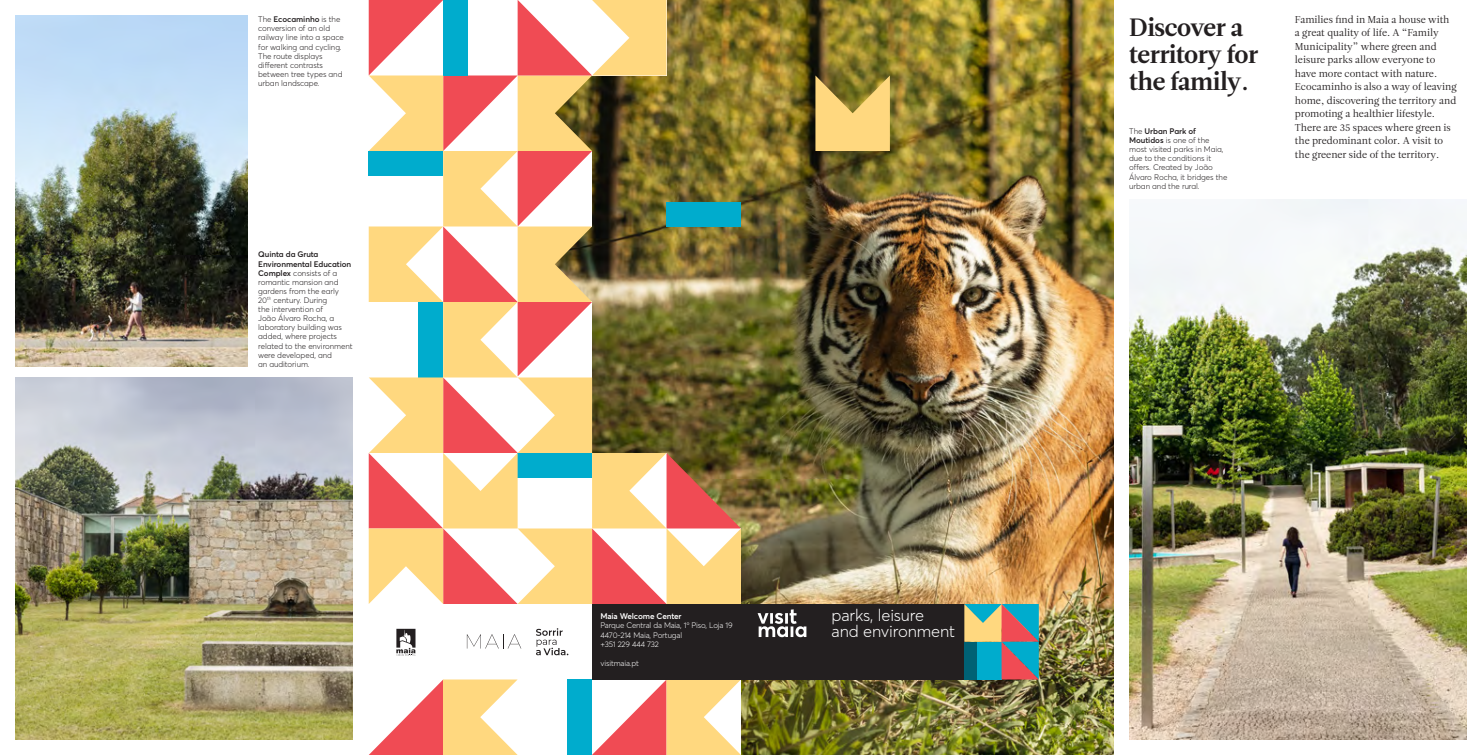
<style>
.page{position:relative;width:1482px;height:755px;background:#fff}
.page>*{position:absolute;margin:0;border:0;box-sizing:border-box;transform-origin:0 0}
.t1{font:700 25px/26.9px "Leitura Two";letter-spacing:-.015em;color:#231f20}
.t2{font:300 16.5px/16px "Averta";letter-spacing:-.01em;color:#fff}
.t3{font:10px/13.5px "Leitura Two";color:#231f20}
.t4{font:600 8.12px "Averta";letter-spacing:-.015em;color:#fff}
.t5{font:300 8px/9.1px "Averta";letter-spacing:-.01em;color:#231f20}
.t6{font:300 7.88px/9.4px "Averta";letter-spacing:-.015em;color:#fff}
.s1{font-weight:600}
</style>
<div class="page">
<img style="left:741px;top:0;width:372px;height:755px">
<div style="left:567px;top:679px;width:25px;height:76px;background:#00accd"></div>
<svg style="left:369px;top:679px;width:148px;height:76px"></svg>
<svg style="left:592px;top:679px;width:149px;height:76px"></svg>
<svg style="left:815px;top:75px;width:74px;height:76px;background:#dbbc67"></svg>
<img style="left:16px;top:16px;width:231px;height:351px">
<img style="left:16px;top:377px;width:337px;height:362px">
<div style="left:592px;top:604px;width:372px;height:75px;background:#231f20"></div>
<svg style="left:964px;top:604px;width:74px;height:75px;background:#6c9597"></svg>
<svg style="left:757px;top:609px;width:49px;height:28px"></svg>
<svg style="left:467px;top:634px;width:54px;height:14px"></svg>
<svg style="left:536px;top:628px;width:32px;height:27px"></svg>
<svg style="left:396px;top:629px;width:20px;height:26px"></svg>
<img style="left:1129px;top:199px;width:336px;height:540px">
<svg style="left:369px;top:0;width:372px;height:604px"></svg>
<p class="t5" style="left:258px;top:15px;width:87px">The <span class="s1">Ecocaminho</span> is the conversion of an old railway line into a space for walking and cycling.<br>The route displays different contrasts between tree types and urban landscape.</p>
<p class="t5" style="left:258px;top:250px;width:96px"><span class="s1">Quinta da Gruta<br>Environmental Education<br>Complex</span> consists of a romantic mansion and gardens from the early<br>20<sup>th</sup> century. During<br>the intervention of<br>João Álvaro Rocha, a laboratory building was added, where projects related to the environment were developed, and<br>an auditorium.</p>
<p class="t4" style="left:600px;top:611px;width:83px">Maia Welcome Center</p>
<p class="t6" style="left:600px;top:621px;width:134px">Parque Central da Maia, 1º Piso, Loja 19<br>4470‑214 Maia, Portugal<br>+351 229 444 732</p>
<p class="t6" style="left:600px;top:658px;width:40px">visitmaia.pt</p>
<h2 class="t2" style="left:831px;top:607px;width:125px">parks, leisure and environment</h2>
<h1 class="t1" style="left:1129px;top:15px;width:130px">Discover a territory for the family.</h1>
<p class="t5" style="left:1129px;top:126px;width:100px">The <span class="s1">Urban Park of<br>Moutidos</span> is one of the most visited parks in Maia, due to the conditions it offers. Created by João<br>Álvaro Rocha, it bridges the urban and the rural.</p>
<p class="t3" style="left:1294px;top:13px;width:163px">Families find in Maia a house with a great quality of life. A “Family Municipality” where green and leisure parks allow everyone to have more contact with nature.<br>Ecocaminho is also a way of leaving home, discovering the territory and promoting a healthier lifestyle.<br>There are 35 spaces where green is the predominant color. A visit to the greener side of the territory.</p>
</div>
